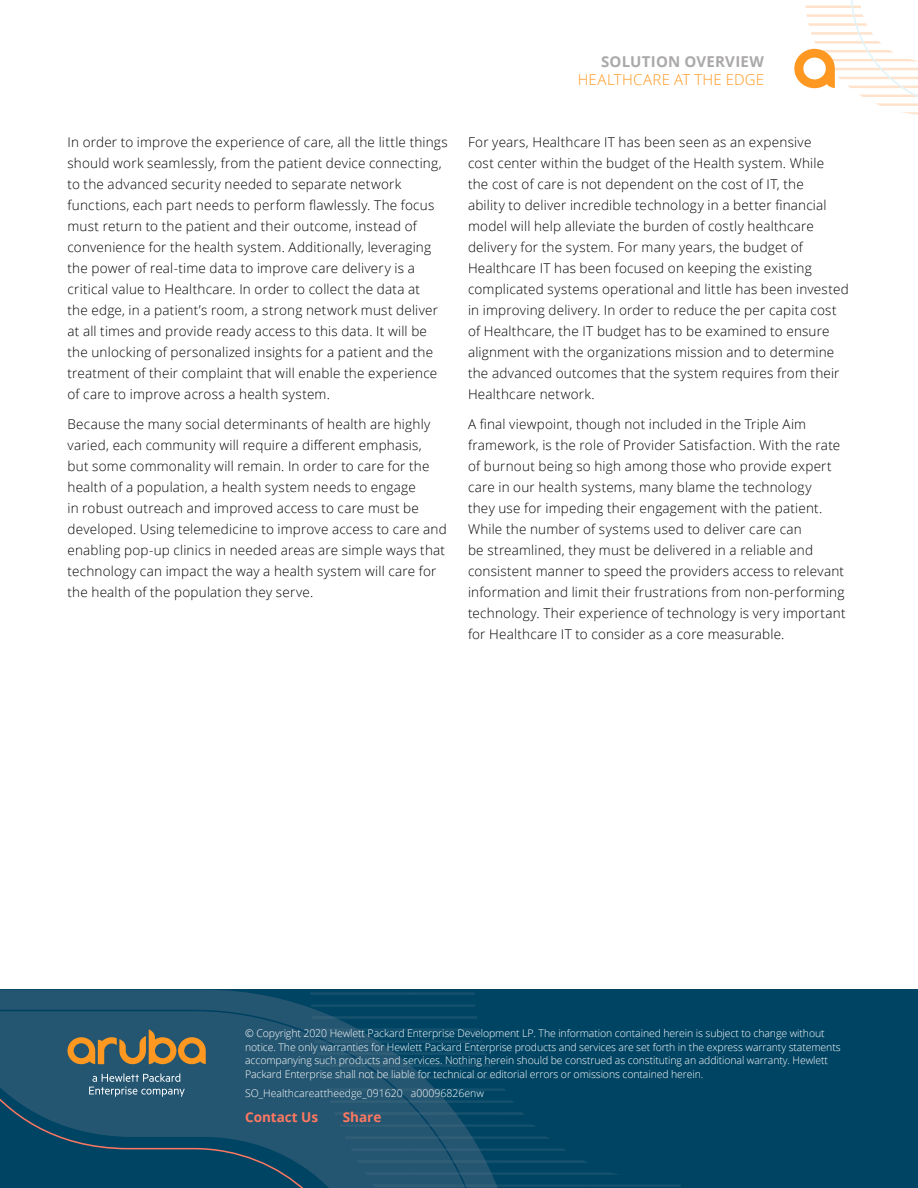
<style>
.page{position:relative;width:918px;height:1188px;background:#fff}
.page>*{position:absolute;margin:0;border:0;box-sizing:border-box;transform-origin:0 0}
.t1{font:300 15px "Open Sans";letter-spacing:.015em;color:#ff9821}
.t2{font:700 15px "Open Sans";letter-spacing:.015em;color:#aaa8a9}
.t3{font:300 13.5px/21px "Open Sans";letter-spacing:.015em;color:#000}
.t4{font:700 13.5px "Open Sans";color:#ff7861}
.t5{font:300 10.5px/13.5px "Open Sans";letter-spacing:-.01em;color:#fff}
</style>
<div class="page">
<div style="left:0;top:990px;width:918px;height:198px;background:#004463"></div>
<svg style="left:0;top:990px;width:498px;height:198px;fill:#255671"></svg>
<svg style="left:0;top:1009px;width:490px;height:179px"></svg>
<svg style="left:794px;top:0;width:124px;height:115px"></svg>
<hr style="left:358px;top:1184px;width:51px;height:3px;background:#56798d">
<hr style="left:358px;top:1172px;width:51px;height:3px;background:#56798d">
<hr style="left:358px;top:1162px;width:51px;height:1px;background:#56798d">
<hr style="left:317px;top:1136px;width:92px;height:3px;background:#56798d">
<hr style="left:317px;top:1124px;width:92px;height:3px;background:#56798d">
<hr style="left:317px;top:1148px;width:92px;height:3px;background:#56798d">
<hr style="left:317px;top:1160px;width:92px;height:2px;background:#56798d">
<hr style="left:317px;top:1088px;width:92px;height:3px;background:#56798d">
<hr style="left:317px;top:1076px;width:92px;height:3px;background:#56798d">
<hr style="left:317px;top:1100px;width:92px;height:3px;background:#56798d">
<hr style="left:317px;top:1112px;width:92px;height:3px;background:#56798d">
<svg style="left:312px;top:1040px;width:5px;height:3px"></svg>
<svg style="left:312px;top:1028px;width:5px;height:3px"></svg>
<svg style="left:312px;top:1052px;width:5px;height:3px"></svg>
<svg style="left:312px;top:1064px;width:5px;height:3px"></svg>
<hr style="left:317px;top:1040px;width:92px;height:3px;background:#56798d">
<hr style="left:317px;top:1028px;width:92px;height:3px;background:#56798d">
<hr style="left:317px;top:1052px;width:92px;height:3px;background:#56798d">
<hr style="left:317px;top:1064px;width:92px;height:3px;background:#56798d">
<hr style="left:317px;top:1018px;width:92px;height:1px;background:#56798d">
<svg style="left:310px;top:990px;width:8px;height:5px"></svg>
<svg style="left:310px;top:1004px;width:7px;height:3px"></svg>
<svg style="left:310px;top:1016px;width:8px;height:3px"></svg>
<hr style="left:317px;top:992px;width:92px;height:3px;background:#56798d">
<hr style="left:317px;top:990px;width:92px;height:1px;background:#56798d">
<hr style="left:317px;top:1004px;width:92px;height:3px;background:#56798d">
<hr style="left:317px;top:1016px;width:92px;height:2px;background:#56798d">
<hr style="left:409px;top:1184px;width:91px;height:3px;background:#56798d">
<hr style="left:409px;top:1172px;width:91px;height:3px;background:#56798d">
<hr style="left:409px;top:1162px;width:91px;height:1px;background:#56798d">
<hr style="left:409px;top:1136px;width:91px;height:3px;background:#56798d">
<hr style="left:409px;top:1124px;width:91px;height:3px;background:#56798d">
<hr style="left:409px;top:1148px;width:91px;height:3px;background:#56798d">
<hr style="left:409px;top:1160px;width:91px;height:2px;background:#56798d">
<hr style="left:409px;top:1088px;width:91px;height:3px;background:#56798d">
<hr style="left:409px;top:1076px;width:91px;height:3px;background:#56798d">
<hr style="left:409px;top:1100px;width:91px;height:3px;background:#56798d">
<hr style="left:409px;top:1112px;width:91px;height:3px;background:#56798d">
<hr style="left:409px;top:1040px;width:91px;height:3px;background:#56798d">
<hr style="left:409px;top:1028px;width:91px;height:3px;background:#56798d">
<hr style="left:409px;top:1052px;width:91px;height:3px;background:#56798d">
<hr style="left:409px;top:1064px;width:91px;height:3px;background:#56798d">
<hr style="left:409px;top:1018px;width:91px;height:1px;background:#56798d">
<hr style="left:409px;top:992px;width:68px;height:3px;background:#56798d">
<hr style="left:409px;top:990px;width:68px;height:1px;background:#56798d">
<hr style="left:409px;top:1004px;width:68px;height:3px;background:#56798d">
<hr style="left:409px;top:1016px;width:68px;height:2px;background:#56798d">
<hr style="left:500px;top:1184px;width:91px;height:3px;background:#56798d">
<hr style="left:500px;top:1172px;width:91px;height:3px;background:#56798d">
<hr style="left:500px;top:1162px;width:91px;height:1px;background:#56798d">
<hr style="left:500px;top:1136px;width:86px;height:3px;background:#56798d">
<hr style="left:500px;top:1124px;width:86px;height:3px;background:#56798d">
<hr style="left:500px;top:1148px;width:86px;height:3px;background:#56798d">
<hr style="left:500px;top:1160px;width:86px;height:2px;background:#56798d">
<hr style="left:500px;top:1088px;width:86px;height:3px;background:#56798d">
<hr style="left:500px;top:1081px;width:86px;height:1px;background:#56798d">
<hr style="left:500px;top:1100px;width:86px;height:3px;background:#56798d">
<hr style="left:500px;top:1112px;width:86px;height:3px;background:#56798d">
<hr style="left:591px;top:1184px;width:90px;height:3px;background:#56798d">
<hr style="left:591px;top:1172px;width:90px;height:3px;background:#56798d">
<hr style="left:591px;top:1187px;width:90px;height:1px;background:#56798d">
<hr style="left:591px;top:1164px;width:90px;height:1px;background:#56798d">
<svg style="left:89px;top:1073px;width:96px;height:24px;background:#4c748a"></svg>
<svg style="left:67px;top:1029px;width:139px;height:35px;background:#7c7050"></svg>
<p class="t3" style="left:68px;top:131px;width:382px">In order to improve the experience of care, all the little things should work seamlessly, from the patient device connecting, to the advanced security needed to separate network functions, each part needs to perform flawlessly. The focus must return to the patient and their outcome, instead of convenience for the health system. Additionally, leveraging the power of real-time data to improve care delivery is a critical value to Healthcare. In order to collect the data at<br>the edge, in a patient’s room, a strong network must deliver at all times and provide ready access to this data. It will be the unlocking of personalized insights for a patient and the treatment of their complaint that will enable the experience of care to improve across a health system.</p>
<p class="t3" style="left:68px;top:413px;width:381px">Because the many social determinants of health are highly varied, each community will require a different emphasis,<br>but some commonality will remain. In order to care for the health of a population, a health system needs to engage<br>in robust outreach and improved access to care must be developed. Using telemedicine to improve access to care and enabling pop-up clinics in needed areas are simple ways that technology can impact the way a health system will care for the health of the population they serve.</p>
<p class="t2" style="left:601px;top:51px;width:165px">SOLUTION OVERVIEW</p>
<p class="t1" style="left:578px;top:69px;width:188px">HEALTHCARE AT THE EDGE</p>
<p class="t3" style="left:468px;top:131px;width:382px">For years, Healthcare IT has been seen as an expensive<br>cost center within the budget of the Health system. While<br>the cost of care is not dependent on the cost of IT, the<br>ability to deliver incredible technology in a better financial model will help alleviate the burden of costly healthcare delivery for the system. For many years, the budget of Healthcare IT has been focused on keeping the existing complicated systems operational and little has been invested in improving delivery. In order to reduce the per capita cost of Healthcare, the IT budget has to be examined to ensure alignment with the organizations mission and to determine the advanced outcomes that the system requires from their Healthcare network.</p>
<p class="t3" style="left:468px;top:413px;width:379px">A final viewpoint, though not included in the Triple Aim framework, is the role of Provider Satisfaction. With the rate of burnout being so high among those who provide expert care in our health systems, many blame the technology<br>they use for impeding their engagement with the patient.<br>While the number of systems used to deliver care can<br>be streamlined, they must be delivered in a reliable and consistent manner to speed the providers access to relevant information and limit their frustrations from non-performing technology. Their experience of technology is very important for Healthcare IT to consider as a core measurable.</p>
<p class="t5" style="left:245px;top:1027px;width:597px">© Copyright 2020 Hewlett Packard Enterprise Development LP. The information contained herein is subject to change without notice. The only warranties for Hewlett Packard Enterprise products and services are set forth in the express warranty statements accompanying such products and services. Nothing herein should be construed as constituting an additional warranty. Hewlett Packard Enterprise shall not be liable for technical or editorial errors or omissions contained herein.</p>
<p class="t5" style="left:245px;top:1086px;width:240px">SO_Healthcareattheedge_091620 a00096826enw</p>
<p class="t4" style="left:245px;top:1107px;width:75px">Contact Us</p>
<p class="t4" style="left:343px;top:1107px;width:40px">Share</p>
</div>
